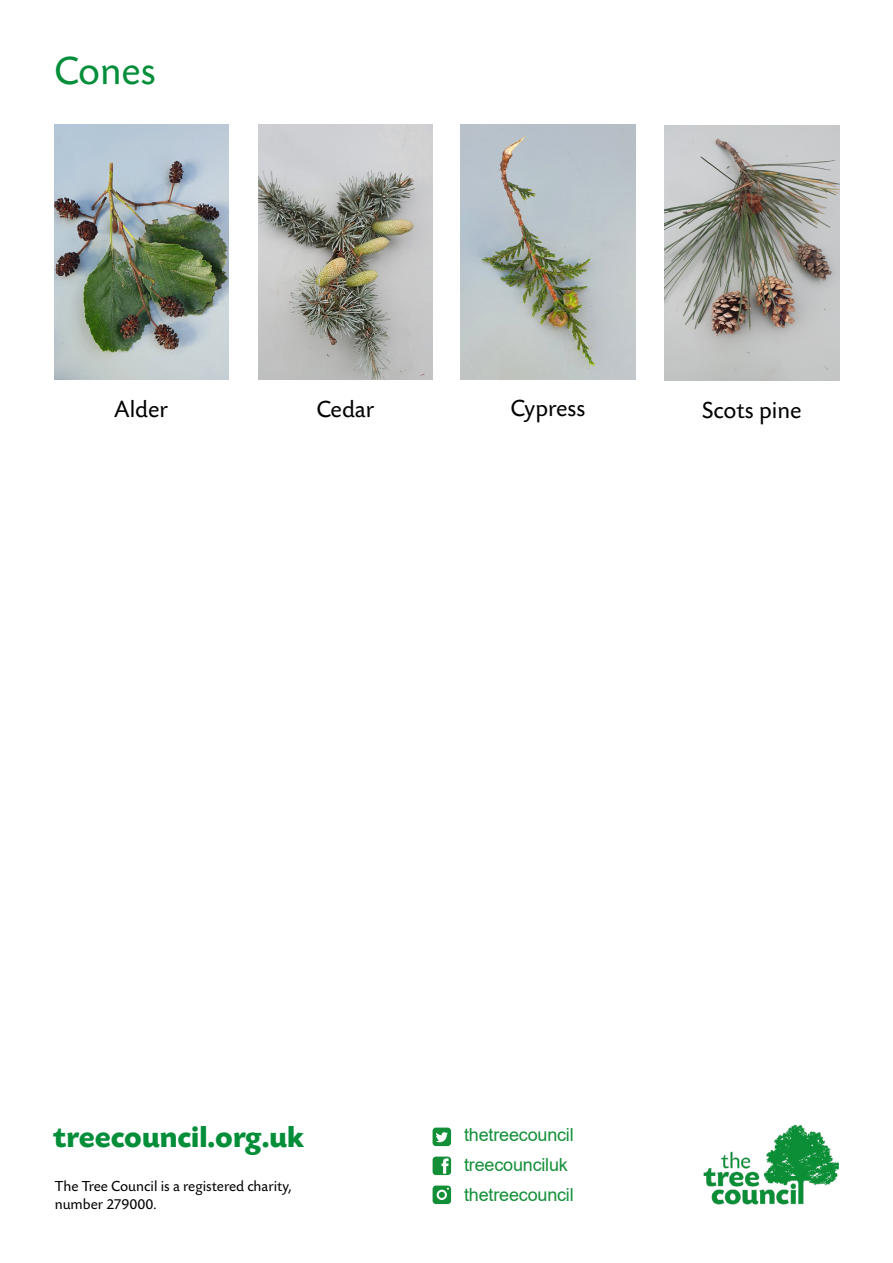
<style>
.page{position:relative;width:893px;height:1263px;background:#fff}
.page>*{position:absolute;margin:0;border:0;box-sizing:border-box;transform-origin:0 0}
.t1{font:40.5px "Today SB";color:#048e39}
.t2{font:700 30px "Today SB";color:#048e39}
.t3{font:24px "Today SB";color:#000}
.t4{font:18px/30px "Arial";letter-spacing:-.01em;color:#138f38}
.t5{font:15px/18px "Today SB";color:#000}
</style>
<div class="page">
<img style="left:703px;top:1124px;width:136px;height:81px">
<svg style="left:433px;top:1127px;width:18px;height:19px"></svg>
<svg style="left:433px;top:1156px;width:18px;height:19px"></svg>
<svg style="left:433px;top:1185px;width:18px;height:19px"></svg>
<img style="left:461px;top:125px;width:174px;height:255px">
<img style="left:665px;top:125px;width:174px;height:256px">
<img style="left:259px;top:125px;width:174px;height:255px">
<img style="left:54px;top:125px;width:174px;height:255px">
<h1 class="t1" style="left:54px;top:49px;width:103px">Cones</h1>
<h3 class="t3" style="left:114px;top:396px;width:56px">Alder</h3>
<h3 class="t3" style="left:316px;top:396px;width:60px">Cedar</h3>
<h3 class="t3" style="left:511px;top:395px;width:76px">Cypress</h3>
<h3 class="t3" style="left:702px;top:397px;width:101px">Scots pine</h3>
<h2 class="t2" style="left:53px;top:1121px;width:252px">treecouncil.org.uk</h2>
<p class="t4" style="left:464px;top:1120px;width:111px">thetreecouncil treecounciluk thetreecouncil</p>
<p class="t5" style="left:55px;top:1177px;width:238px">The Tree Council is a registered charity, number 279000.</p>
</div>
